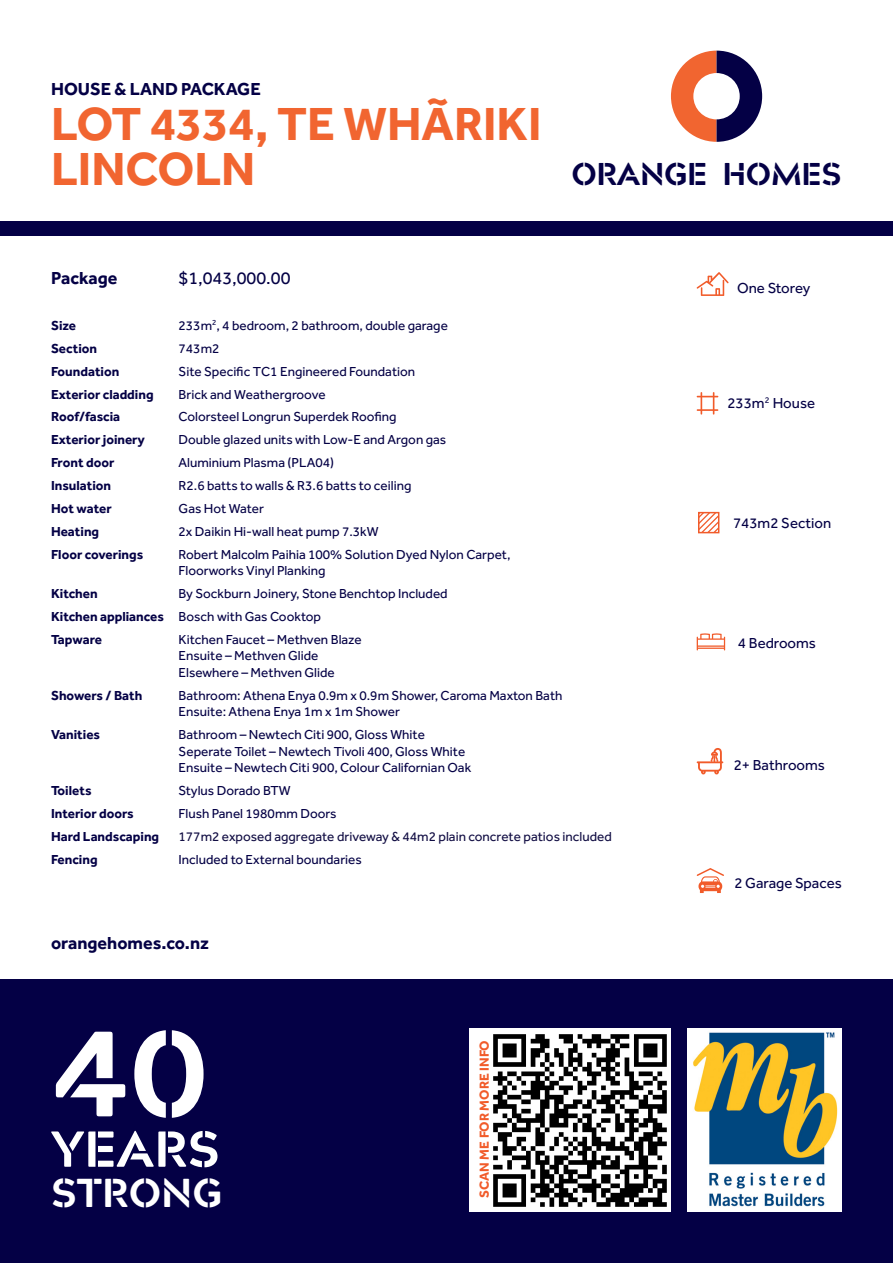
<style>
.page{position:relative;width:893px;height:1263px;background:#fff}
.page>*{position:absolute;margin:0;border:0;box-sizing:border-box;transform-origin:0 0}
.t1{font:800 120.9px "Acherus Militant 3";color:#fff}
.t2{font:800 50.4px "Acherus Militant 3";color:#fff}
.t3{font:700 48px/45px "Effra";color:#f16530}
.t4{font:800 40.35px "Acherus Militant 3";color:#fff}
.t5{font:800 31.5px "Acherus Militant 3";letter-spacing:-.01em;color:#040045}
.t6{font:700 18px "Effra";color:#040045}
.t7{font:18px "Effra";color:#040045}
.lists{font:15px "Effra";color:#040045}
.t8{font:13.5px/16.5px "Effra";color:#040045}
.t9{font:700 13.5px "Effra";color:#040045}
.t10{font:13.5px "Effra";color:#110d43}
.t11{font:700 13.5px "Effra";color:#f15b2a}
.s1{font-weight:700}
</style>
<div class="page">
<svg style="left:671px;top:51px;width:91px;height:91px"></svg>
<div style="left:0;top:221px;width:893px;height:14px;background:#040045"></div>
<div style="left:0;top:979px;width:893px;height:284px;background:#040045"></div>
<img style="left:688px;top:1029px;width:154px;height:183px">
<svg style="left:697px;top:272px;width:32px;height:24px"></svg>
<svg style="left:697px;top:748px;width:26px;height:26px"></svg>
<svg style="left:697px;top:633px;width:28px;height:17px"></svg>
<svg style="left:697px;top:392px;width:21px;height:23px"></svg>
<svg style="left:696px;top:868px;width:28px;height:25px"></svg>
<svg style="left:701px;top:515px;width:15px;height:15px"></svg>
<div style="left:698px;top:512px;width:21px;height:21px;border:2px solid #f15b2a"></div>
<div style="left:469px;top:1029px;width:202px;height:183px;background:#fff"></div>
<img style="left:493px;top:1034px;width:174px;height:173px">
<h3 class="t6" style="left:51px;top:78px;width:211px">HOUSE &amp; LAND PACKAGE</h3>
<h3 class="t3" style="left:51px;top:100px;width:492px">LOT 4334, TE WHÃRIKI<br>LINCOLN</h3>
<h3 class="t5" style="left:571px;top:147px;width:272px">ORANGE HOMES</h3>
<p class="t6" style="left:51px;top:267px;width:68px">Package</p>
<p class="t7" style="left:179px;top:268px;width:113px">$1,043,000.00</p>
<p class="t9" style="left:51px;top:317px;width:27px">Size</p>
<p class="t8" style="left:179px;top:317px;width:271px">233m<sup>2</sup>, 4 bedroom, 2 bathroom, double garage</p>
<p class="t9" style="left:51px;top:340px;width:48px">Section</p>
<p class="t8" style="left:179px;top:340px;width:42px">743m2</p>
<p class="t9" style="left:51px;top:363px;width:70px">Foundation</p>
<p class="t8" style="left:179px;top:363px;width:238px">Site Specific TC1 Engineered Foundation</p>
<p class="t9" style="left:51px;top:386px;width:104px">Exterior cladding</p>
<p class="t8" style="left:179px;top:386px;width:149px">Brick and Weathergroove</p>
<p class="t9" style="left:51px;top:409px;width:71px">Roof/fascia</p>
<p class="t8" style="left:179px;top:408px;width:219px">Colorsteel Longrun Superdek Roofing</p>
<p class="t9" style="left:51px;top:432px;width:96px">Exterior joinery</p>
<p class="t8" style="left:179px;top:431px;width:269px">Double glazed units with Low-E and Argon gas</p>
<p class="t9" style="left:51px;top:454px;width:65px">Front door</p>
<p class="t8" style="left:179px;top:454px;width:157px">Aluminium Plasma (PLA04)</p>
<p class="t9" style="left:51px;top:477px;width:62px">Insulation</p>
<p class="t8" style="left:179px;top:477px;width:234px">R2.6 batts to walls &amp; R3.6 batts to ceiling</p>
<p class="t9" style="left:51px;top:500px;width:62px">Hot water</p>
<p class="t8" style="left:179px;top:500px;width:87px">Gas Hot Water</p>
<p class="t9" style="left:51px;top:523px;width:50px">Heating</p>
<p class="t8" style="left:179px;top:523px;width:202px">2x Daikin Hi-wall heat pump 7.3kW</p>
<p class="t9" style="left:51px;top:546px;width:94px">Floor coverings</p>
<p class="t8" style="left:179px;top:546px;width:333px">Robert Malcolm Paihia 100% Solution Dyed Nylon Carpet,<br>Floorworks Vinyl Planking</p>
<p class="t9" style="left:51px;top:585px;width:48px">Kitchen</p>
<p class="t8" style="left:179px;top:585px;width:271px">By Sockburn Joinery, Stone Benchtop Included</p>
<p class="t8" style="left:51px;top:608px;width:271px"><span class="s1">Kitchen appliances</span> Bosch with Gas Cooktop</p>
<p class="t9" style="left:51px;top:631px;width:53px">Tapware</p>
<p class="t8" style="left:179px;top:631px;width:185px">Kitchen Faucet – Methven Blaze<br>Ensuite – Methven Glide<br>Elsewhere – Methven Glide</p>
<p class="t9" style="left:51px;top:687px;width:93px">Showers / Bath</p>
<p class="t8" style="left:179px;top:687px;width:385px">Bathroom: Athena Enya 0.9m x 0.9m Shower, Caroma Maxton Bath<br>Ensuite: Athena Enya 1m x 1m Shower</p>
<p class="t9" style="left:51px;top:726px;width:51px">Vanities</p>
<p class="t8" style="left:179px;top:726px;width:294px">Bathroom – Newtech Citi 900, Gloss White<br>Seperate Toilet – Newtech Tivoli 400, Gloss White<br>Ensuite – Newtech Citi 900, Colour Californian Oak</p>
<p class="t9" style="left:51px;top:782px;width:42px">Toilets</p>
<p class="t8" style="left:179px;top:782px;width:114px">Stylus Dorado BTW</p>
<p class="t9" style="left:51px;top:805px;width:84px">Interior doors</p>
<p class="t8" style="left:179px;top:805px;width:159px">Flush Panel 1980mm Doors</p>
<p class="t9" style="left:51px;top:828px;width:110px">Hard Landscaping</p>
<p class="t10" style="left:179px;top:828px;width:435px">177m2 exposed aggregate driveway &amp; 44m2 plain concrete patios included</p>
<p class="t9" style="left:51px;top:851px;width:48px">Fencing</p>
<p class="t8" style="left:179px;top:851px;width:185px">Included to External boundaries</p>
<p class="t6" style="left:51px;top:932px;width:160px">orangehomes.co.nz</p>
<p class="t1" style="left:51px;top:970px;width:160px">40</p>
<p class="t2" style="left:51px;top:1106px;width:170px">YEARS</p>
<p class="t4" style="left:51px;top:1158px;width:173px">STRONG</p>
<p class="t11" style="left:476px;top:1198px;width:159px;rotate:-90deg">SCAN ME FOR MORE INFO</p>
<p class="lists" style="left:737px;top:279px;width:75px">One Storey</p>
<p class="lists" style="left:727px;top:394px;width:89px">233m<sup>2</sup> House</p>
<p class="lists" style="left:733px;top:514px;width:100px">743m2 Section</p>
<p class="lists" style="left:738px;top:634px;width:80px">4 Bedrooms</p>
<p class="lists" style="left:734px;top:756px;width:93px">2+ Bathrooms</p>
<p class="lists" style="left:734px;top:874px;width:109px">2 Garage Spaces</p>
</div>
